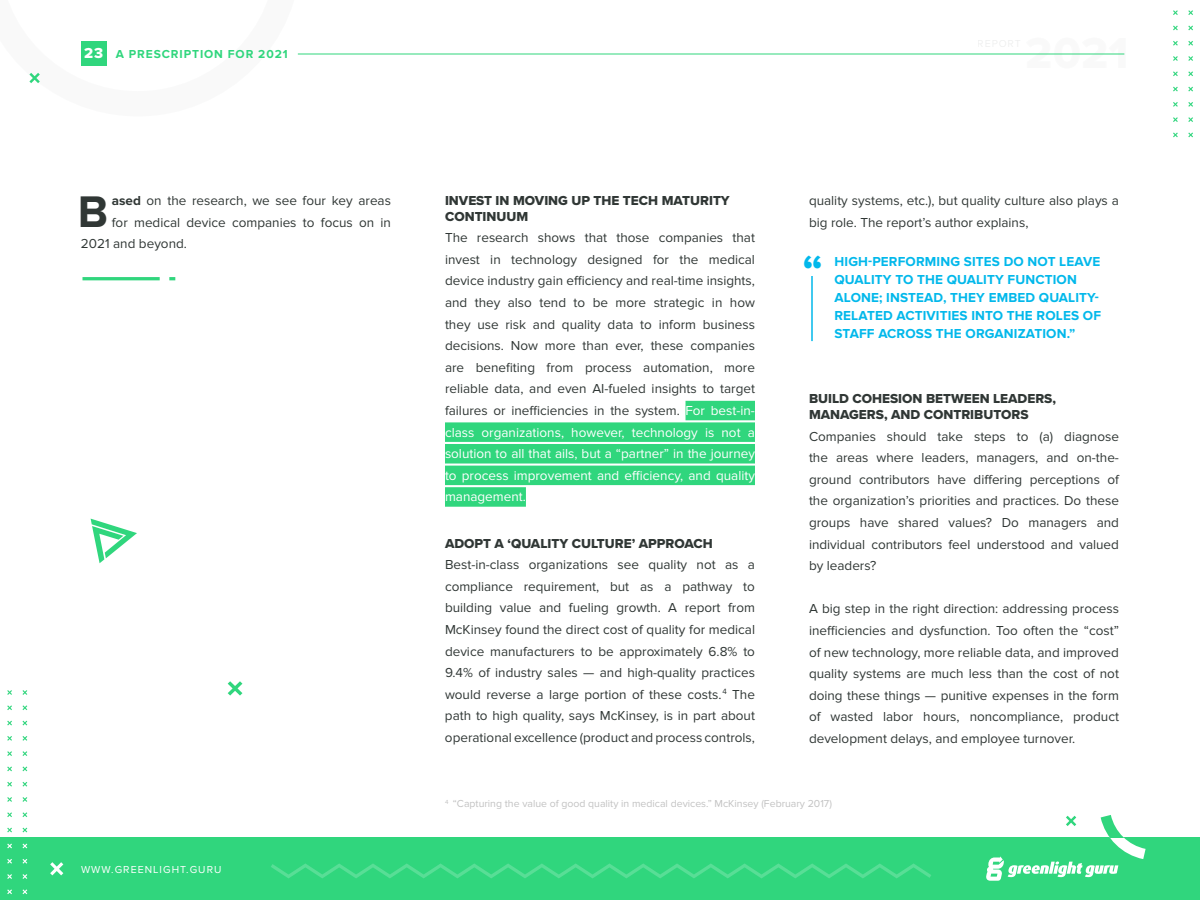
<style>
.page{position:relative;width:1200px;height:900px;background:#fff}
.page>*{position:absolute;margin:0;border:0;box-sizing:border-box;transform-origin:0 0}
.t1{font:700 45.9px "Proxima Nova";color:#303735}
.t2{font:700 45px "Proxima Nova";color:#02b8eb}
.t3{font:15px "Proxima Nova Extrabld";color:#fff}
.t4{font:13.5px/21.6px "Proxima Nova";color:#303735;text-align:justify}
.t5{font:700 13.5px/18px "Proxima Nova";letter-spacing:.01em;color:#02b8eb}
.t6{font:13.5px/15.6px "Proxima Nova Extrabld";color:#303735}
.t7{font:700 12px "Proxima Nova";letter-spacing:.075em;color:#30d67d}
.t8{font:10.5px "Proxima Nova";color:#c2c2c2}
.t9{font:10.5px "Proxima Nova";letter-spacing:.1em;color:#fff}
.s1{font-weight:700}
.s2{color:#fff}
</style>
<div class="page">
<svg style="left:22px;top:690px;width:5px;height:5px"></svg>
<svg style="left:22px;top:705px;width:5px;height:5px"></svg>
<svg style="left:22px;top:721px;width:5px;height:4px"></svg>
<svg style="left:22px;top:736px;width:5px;height:5px"></svg>
<svg style="left:22px;top:751px;width:5px;height:5px"></svg>
<svg style="left:22px;top:767px;width:5px;height:4px"></svg>
<svg style="left:22px;top:782px;width:5px;height:5px"></svg>
<svg style="left:22px;top:797px;width:5px;height:5px"></svg>
<svg style="left:22px;top:812px;width:5px;height:5px"></svg>
<svg style="left:22px;top:828px;width:5px;height:4px"></svg>
<svg style="left:7px;top:767px;width:5px;height:4px"></svg>
<svg style="left:7px;top:782px;width:5px;height:5px"></svg>
<svg style="left:7px;top:797px;width:5px;height:5px"></svg>
<svg style="left:7px;top:812px;width:5px;height:5px"></svg>
<svg style="left:7px;top:828px;width:5px;height:4px"></svg>
<svg style="left:1188px;top:10px;width:5px;height:5px"></svg>
<svg style="left:1188px;top:26px;width:5px;height:4px"></svg>
<svg style="left:1188px;top:41px;width:5px;height:5px"></svg>
<svg style="left:1188px;top:56px;width:5px;height:5px"></svg>
<svg style="left:1188px;top:71px;width:5px;height:5px"></svg>
<svg style="left:1173px;top:10px;width:5px;height:5px"></svg>
<svg style="left:1173px;top:26px;width:5px;height:4px"></svg>
<svg style="left:1173px;top:41px;width:5px;height:5px"></svg>
<svg style="left:1173px;top:56px;width:5px;height:5px"></svg>
<svg style="left:1173px;top:71px;width:5px;height:5px"></svg>
<svg style="left:1173px;top:87px;width:5px;height:4px"></svg>
<svg style="left:1173px;top:102px;width:5px;height:5px"></svg>
<svg style="left:1173px;top:117px;width:5px;height:5px"></svg>
<svg style="left:1173px;top:133px;width:5px;height:4px"></svg>
<div style="left:0;top:837px;width:1200px;height:63px;background:#30d67d"></div>
<svg style="left:271px;top:863px;width:660px;height:16px"></svg>
<svg style="left:50px;top:862px;width:14px;height:14px"></svg>
<svg style="left:986px;top:815px;width:160px;height:66px"></svg>
<svg style="left:29px;top:41px;width:272px;height:42px"></svg>
<svg style="left:22px;top:843px;width:5px;height:5px"></svg>
<svg style="left:22px;top:859px;width:5px;height:5px"></svg>
<svg style="left:22px;top:874px;width:5px;height:5px"></svg>
<svg style="left:22px;top:889px;width:5px;height:5px"></svg>
<svg style="left:7px;top:843px;width:5px;height:5px"></svg>
<svg style="left:7px;top:859px;width:5px;height:5px"></svg>
<svg style="left:7px;top:874px;width:5px;height:5px"></svg>
<svg style="left:7px;top:889px;width:5px;height:5px"></svg>
<hr style="left:811px;top:256px;width:2px;height:85px;background:#02b8eb">
<div style="left:803px;top:252px;width:24px;height:24px;background:#fff"></div>
<div style="left:686px;top:401px;width:69px;height:19px;background:#30d67d"></div>
<div style="left:445px;top:422px;width:310px;height:20px;background:#30d67d"></div>
<div style="left:445px;top:444px;width:310px;height:20px;background:#30d67d"></div>
<div style="left:445px;top:466px;width:310px;height:19px;background:#30d67d"></div>
<div style="left:445px;top:487px;width:81px;height:20px;background:#30d67d"></div>
<hr style="left:298px;top:54px;width:826px;height:1px;background:#30d67d">
<hr style="left:82px;top:277px;width:78px;height:3px;background:#30d67d">
<svg style="left:169px;top:277px;width:6px;height:3px"></svg>
<svg style="left:91px;top:518px;width:46px;height:45px"></svg>
<svg style="left:228px;top:681px;width:14px;height:15px"></svg>
<p class="t3" style="left:84px;top:44px;width:20px">23</p>
<p class="t7" style="left:116px;top:47px;width:174px">A PRESCRIPTION FOR 2021</p>
<h1 class="t1" style="left:78px;top:185px;width:32px">B</h1>
<p class="t4" style="left:112px;top:190px;width:281px"><span class="s1">ased</span> on the research, we see four key areas</p>
<p class="t4" style="left:112px;top:212px;width:281px">for medical device companies to focus on in</p>
<p class="t4" style="left:81px;top:233px;width:108px">2021 and beyond.</p>
<p class="t9" style="left:81px;top:863px;width:142px">WWW.GREENLIGHT.GURU</p>
<p class="t6" style="left:445px;top:193px;width:286px">INVEST IN MOVING UP THE TECH MATURITY<br>CONTINUUM</p>
<p class="t4" style="left:445px;top:227px;width:312px">The research shows that those companies that invest in technology designed for the medical device industry gain efficiency and real-time insights, and they also tend to be more strategic in how they use risk and quality data to inform business decisions. Now more than ever, these companies are benefiting from process automation, more reliable data, and even AI-fueled insights to target failures or inefficiencies in the system. <span class="s2">For best-in&shy;class organizations, however, technology is not a solution to all that ails, but a “partner” in the journey to process improvement and efficiency, and quality management.</span></p>
<p class="t6" style="left:445px;top:536px;width:269px">ADOPT A ‘QUALITY CULTURE’ APPROACH</p>
<p class="t4" style="left:445px;top:554px;width:312px">Best-in-class organizations see quality not as a compliance requirement, but as a pathway to building value and fueling growth. A report from McKinsey found the direct cost of quality for medical device manufacturers to be approximately 6.8% to 9.4% of industry sales — and high-quality practices would reverse a large portion of these costs.<sup>4</sup> The path to high quality, says McKinsey, is in part about operational excellence (product and process controls,</p>
<p class="t4" style="left:809px;top:190px;width:311px">quality systems, etc.), but quality culture also plays a big role. The report’s author explains,</p>
<p class="t5" style="left:835px;top:253px;width:268px">HIGH-PERFORMING SITES DO NOT LEAVE QUALITY TO THE QUALITY FUNCTION ALONE; INSTEAD, THEY EMBED QUALITY-RELATED ACTIVITIES INTO THE ROLES OF STAFF ACROSS THE ORGANIZATION.”</p>
<h2 class="t2" style="left:803px;top:245px;width:22px">“</h2>
<p class="t6" style="left:809px;top:392px;width:249px">BUILD COHESION BETWEEN LEADERS,<br>MANAGERS, AND CONTRIBUTORS</p>
<p class="t4" style="left:809px;top:425px;width:312px">Companies should take steps to (a) diagnose the areas where leaders, managers, and on-the&shy;ground contributors have differing perceptions of the organization’s priorities and practices. Do these groups have shared values? Do managers and individual contributors feel understood and valued by leaders?</p>
<p class="t4" style="left:809px;top:598px;width:312px">A big step in the right direction: addressing process inefficiencies and dysfunction. Too often the “cost” of new technology, more reliable data, and improved quality systems are much less than the cost of not doing these things — punitive expenses in the form of wasted labor hours, noncompliance, product development delays, and employee turnover.</p>
<p class="t8" style="left:445px;top:798px;width:388px"><sup>4</sup> “Capturing the value of good quality in medical devices.” McKinsey (February 2017)</p>
</div>
